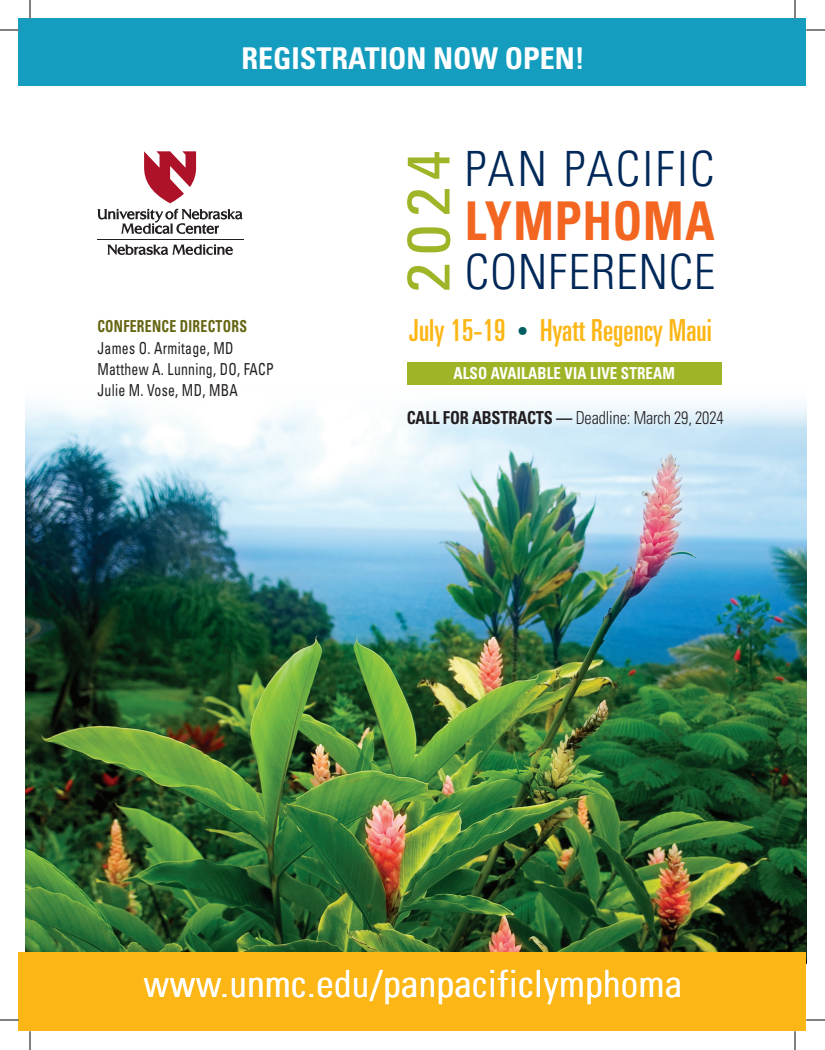
<style>
.page{position:relative;width:825px;height:1050px;background:#fff}
.page>*{position:absolute;margin:0;border:0;box-sizing:border-box;transform-origin:0 0}
.t1{font:condensed 60.12px "Univers LT Std";color:#a0b427;scale:1.11 1}
.t2{font:700 condensed 53.5px "Univers LT Std";letter-spacing:.02em;color:#f36621;scale:.91 1}
.t3{font:300 condensed 48.62px "Univers LT Std";letter-spacing:.045em;color:#002858}
.t4{font:300 condensed 48.62px "Univers LT Std";letter-spacing:.02em;color:#002858}
.t5{font:300 condensed 37.5px "Univers LT Std";letter-spacing:.03em;color:#fff}
.t6{font:ultra-condensed 30.38px "Univers LT Std";letter-spacing:.005em;color:#fcb615}
.t7{font:700 condensed 30px "Univers LT Std";color:#fff}
.t8{font:300 condensed 17.88px "Univers LT Std";letter-spacing:-.01em;color:#231f20;scale:.91 1}
.t9{font:condensed 16.5px/21.2px "Univers LT Std";letter-spacing:.02em;color:#231f20;scale:.83 1}
.t10{font:700 condensed 16.5px "Univers LT Std";letter-spacing:.01em;color:#fff;scale:.91 1}
.t11{font:700 condensed 16.5px "Univers LT Std";letter-spacing:.02em;color:#656513;scale:.83 1}
.s1{font-size:22.25px;color:#005e63}
.s2{font-weight:700}
</style>
<div class="page">
<img style="left:25px;top:384px;width:781px;height:568px">
<div style="left:19px;top:952px;width:787px;height:79px;background:#fcb615"></div>
<svg style="left:107px;top:244px;width:126px;height:11px"></svg>
<svg style="left:144px;top:151px;width:52px;height:52px"></svg>
<hr style="left:97px;top:239px;width:146px;height:1px;background:#231f20">
<svg style="left:98px;top:209px;width:145px;height:25px"></svg>
<div style="left:19px;top:19px;width:787px;height:67px;background:#149dbf"></div>
<div style="left:407px;top:362px;width:315px;height:22px;background:#a0b427"></div>
<svg style="left:0;top:29px;width:19px;height:2px"></svg>
<svg style="left:806px;top:29px;width:19px;height:2px"></svg>
<svg style="left:0;top:1019px;width:19px;height:2px"></svg>
<svg style="left:806px;top:1019px;width:19px;height:2px"></svg>
<svg style="left:29px;top:0;width:2px;height:19px"></svg>
<svg style="left:29px;top:1031px;width:2px;height:19px"></svg>
<svg style="left:794px;top:0;width:2px;height:19px"></svg>
<svg style="left:794px;top:1031px;width:2px;height:19px"></svg>
<h3 class="t7" style="left:242px;top:40px;width:345px">REGISTRATION NOW OPEN!</h3>
<p class="t11" style="left:97px;top:316px;width:182px">CONFERENCE DIRECTORS</p>
<p class="t9" style="left:97px;top:337px;width:214px">James O. Armitage, MD<br>Matthew A. Lunning, DO, FACP<br>Julie M. Vose, MD, MBA</p>
<h1 class="t1" style="left:390px;top:293px;width:129px;rotate:-90deg">2024</h1>
<h3 class="t3" style="left:465px;top:140px;width:251px">PAN PACIFIC</h3>
<h2 class="t2" style="left:465px;top:188px;width:276px">LYMPHOMA</h2>
<h3 class="t4" style="left:465px;top:243px;width:252px">CONFERENCE</h3>
<h3 class="t6" style="left:409px;top:313px;width:304px">July 15-19 <span class="s1">•</span> Hyatt Regency Maui</h3>
<p class="t10" style="left:453px;top:363px;width:245px">ALSO AVAILABLE VIA LIVE STREAM</p>
<p class="t8" style="left:407px;top:407px;width:350px"><span class="s2">CALL FOR ABSTRACTS —</span> Deadline: March 29, 2024</p>
<h3 class="t5" style="left:144px;top:961px;width:539px">www.unmc.edu/panpacificlymphoma</h3>
</div>
